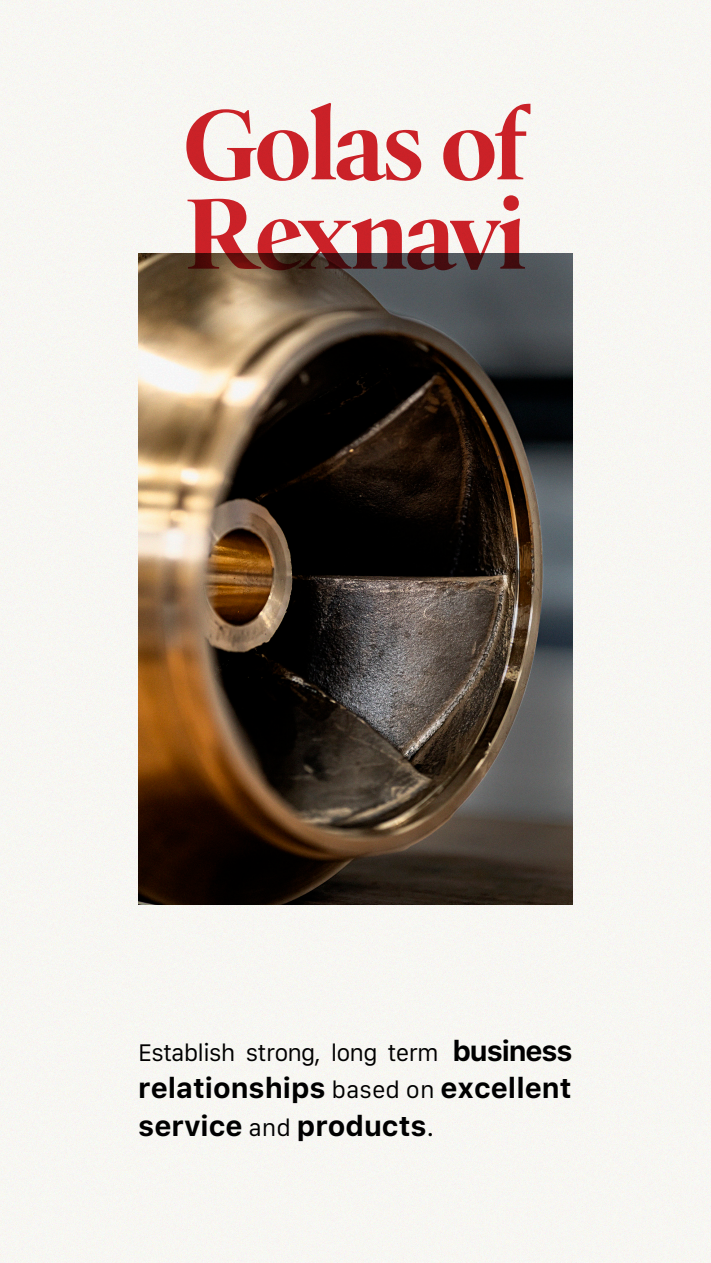
<style>
.page{position:relative;width:711px;height:1263px;background:#fff}
.page>*{position:absolute;margin:0;border:0;box-sizing:border-box;transform-origin:0 0}
.t1{font:700 102.6px/89.2px "Nicholas";color:#d1232a}
.t2{font:700 28.5px/37.5px "Galvji";color:#000}
.t3{font:22.95px "Galvji";letter-spacing:-.04em;color:#000}
.s1{font-weight:700;font-size:28.5px}
.s2{font-weight:400;font-size:22.95px}
</style>
<div class="page">
<div style="left:0;top:0;width:710px;height:1263px;background:#f7f7f2"></div>
<img style="left:138px;top:253px;width:434px;height:651px">
<h1 class="t1" style="left:184px;top:103px;width:343px">Golas of<br>Rexnavi</h1>
<p class="t3" style="left:138px;top:1039px;width:435px">Establish strong, long term <span class="s1">business</span></p>
<p class="t2" style="left:138px;top:1070px;width:434px">relationships <span class="s2">based on</span> excellent service <span class="s2">and</span> products<span class="s2">.</span></p>
</div>
